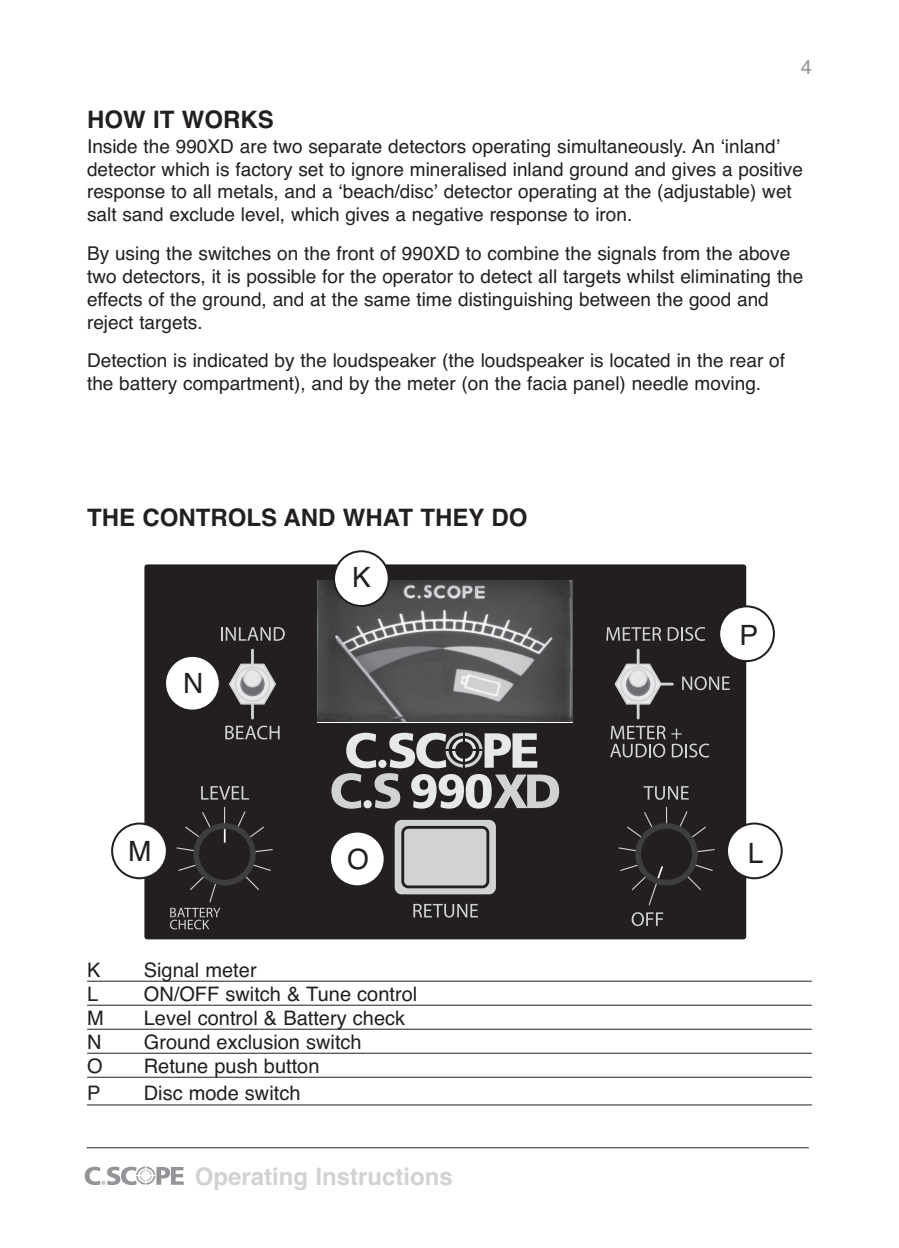
<style>
.page{position:relative;width:899px;height:1248px;background:#fff}
.page>*{position:absolute;margin:0;border:0;box-sizing:border-box;transform-origin:0 0}
.t1{font:28px "Helvetica";color:#231f20}
.t2{font:700 24px "Helvetica";color:#231f20}
.t3{font:700 24px "Helvetica";color:#d1d2d4}
.t4{font:20px "Helvetica";color:#231f20}
.t5{font:20px "Helvetica";color:#939598}
.t6{font:19px/22.8px "Helvetica";color:#231f20}
</style>
<div class="page">
<div style="left:144px;top:564px;width:602px;height:375px;background:#231f20;border-radius:3px"></div>
<div style="left:395px;top:819px;width:101px;height:75px;background:#d1d2d4;border-radius:7px"></div>
<svg style="left:221px;top:627px;width:64px;height:13px"></svg>
<svg style="left:201px;top:786px;width:48px;height:13px"></svg>
<svg style="left:413px;top:903px;width:65px;height:14px"></svg>
<hr style="left:224px;top:807px;width:1px;height:69px;background:#d1d2d4">
<svg style="left:225px;top:725px;width:54px;height:14px"></svg>
<svg style="left:606px;top:627px;width:55px;height:13px"></svg>
<svg style="left:667px;top:627px;width:38px;height:14px"></svg>
<svg style="left:610px;top:725px;width:99px;height:32px"></svg>
<svg style="left:682px;top:676px;width:47px;height:14px"></svg>
<svg style="left:331px;top:732px;width:228px;height:76px"></svg>
<hr style="left:666px;top:807px;width:1px;height:69px;background:#d1d2d4">
<svg style="left:631px;top:912px;width:32px;height:14px"></svg>
<svg style="left:643px;top:786px;width:45px;height:13px"></svg>
<hr style="left:251px;top:650px;width:3px;height:68px;background:#d1d2d4">
<hr style="left:636px;top:650px;width:3px;height:68px;background:#d1d2d4">
<hr style="left:638px;top:682px;width:34px;height:3px;background:#d1d2d4">
<div style="left:401px;top:825px;width:88px;height:63px;border:3px solid #231f20;border-radius:6px"></div>
<svg style="left:618px;top:810px;width:97px;height:96px"></svg>
<svg style="left:614px;top:662px;width:49px;height:44px"></svg>
<svg style="left:229px;top:662px;width:47px;height:44px"></svg>
<svg style="left:235px;top:667px;width:34px;height:34px"></svg>
<div style="left:235px;top:666px;width:35px;height:36px;border:2px solid #d1d2d4;border-radius:50%"></div>
<div style="left:241px;top:672px;width:23px;height:23px;background:#6c6d70;border-radius:50%"></div>
<div style="left:240px;top:672px;width:25px;height:24px;border:2px solid #808285;border-radius:50%"></div>
<div style="left:244px;top:669px;width:17px;height:17px;background:#e7e8e9;border-radius:50%"></div>
<div style="left:243px;top:668px;width:19px;height:19px;border:2px solid #d1d2d4;border-radius:50%"></div>
<svg style="left:621px;top:667px;width:34px;height:34px"></svg>
<div style="left:620px;top:666px;width:36px;height:36px;border:2px solid #d1d2d4;border-radius:50%"></div>
<svg style="left:627px;top:672px;width:22px;height:23px"></svg>
<div style="left:626px;top:672px;width:24px;height:24px;border:2px solid #808285;border-radius:50%"></div>
<div style="left:629px;top:669px;width:17px;height:17px;background:#e7e8e9;border-radius:50%"></div>
<div style="left:629px;top:668px;width:18px;height:19px;border:2px solid #d1d2d4;border-radius:50%"></div>
<img style="left:317px;top:580px;width:256px;height:141px">
<svg style="left:85px;top:1166px;width:99px;height:18px"></svg>
<hr style="left:87px;top:1147px;width:722px;height:1px;background:#231f20">
<hr style="left:87px;top:980px;width:725px;height:1px;background:#231f20">
<hr style="left:87px;top:1004px;width:725px;height:1px;background:#231f20">
<hr style="left:87px;top:1028px;width:725px;height:1px;background:#231f20">
<hr style="left:87px;top:1052px;width:725px;height:1px;background:#231f20">
<hr style="left:87px;top:1076px;width:725px;height:1px;background:#231f20">
<hr style="left:87px;top:1104px;width:725px;height:1px;background:#231f20">
<svg style="left:331px;top:832px;width:53px;height:54px"></svg>
<svg style="left:166px;top:656px;width:53px;height:54px"></svg>
<svg style="left:333px;top:550px;width:57px;height:57px"></svg>
<svg style="left:111px;top:810px;width:162px;height:119px"></svg>
<svg style="left:728px;top:822px;width:54px;height:57px"></svg>
<svg style="left:720px;top:605px;width:55px;height:57px"></svg>
<p class="t5" style="left:800px;top:55px;width:13px">4</p>
<p class="t2" style="left:87px;top:105px;width:188px">HOW IT WORKS</p>
<p class="t6" style="left:87px;top:135px;width:717px">Inside the 990XD are two separate detectors operating simultaneously. An ‘inland’ detector which is factory set to ignore mineralised inland ground and gives a positive response to all metals, and a ‘beach/disc’ detector operating at the (adjustable) wet salt sand exclude level, which gives a negative response to iron.</p>
<p class="t6" style="left:87px;top:242px;width:718px">By using the switches on the front of 990XD to combine the signals from the above two detectors, it is possible for the operator to detect all targets whilst eliminating the effects of the ground, and at the same time distinguishing between the good and reject targets.</p>
<p class="t6" style="left:87px;top:349px;width:699px">Detection is indicated by the loudspeaker (the loudspeaker is located in the rear of the battery compartment), and by the meter (on the facia panel) needle moving.</p>
<p class="t2" style="left:87px;top:503px;width:442px">THE CONTROLS AND WHAT THEY DO</p>
<h1 class="t1" style="left:183px;top:667px;width:22px">N</h1>
<h1 class="t1" style="left:352px;top:561px;width:20px">K</h1>
<h1 class="t1" style="left:739px;top:619px;width:20px">P</h1>
<h1 class="t1" style="left:128px;top:834px;width:25px">M</h1>
<h1 class="t1" style="left:347px;top:842px;width:23px">O</h1>
<h1 class="t1" style="left:748px;top:836px;width:17px">L</h1>
<p class="t4" style="left:87px;top:958px;width:15px">K</p>
<p class="t4" style="left:144px;top:958px;width:114px">Signal meter</p>
<p class="t4" style="left:87px;top:982px;width:13px">L</p>
<p class="t4" style="left:144px;top:982px;width:275px">ON/OFF switch &amp; Tune control</p>
<p class="t4" style="left:87px;top:1006px;width:18px">M</p>
<p class="t4" style="left:144px;top:1006px;width:263px">Level control &amp; Battery check</p>
<p class="t4" style="left:87px;top:1030px;width:16px">N</p>
<p class="t4" style="left:144px;top:1030px;width:219px">Ground exclusion switch</p>
<p class="t4" style="left:87px;top:1054px;width:17px">O</p>
<p class="t4" style="left:144px;top:1054px;width:177px">Retune push button</p>
<p class="t4" style="left:87px;top:1081px;width:15px">P</p>
<p class="t4" style="left:144px;top:1081px;width:158px">Disc mode switch</p>
<p class="t3" style="left:195px;top:1162px;width:260px">Operating Instructions</p>
</div>
